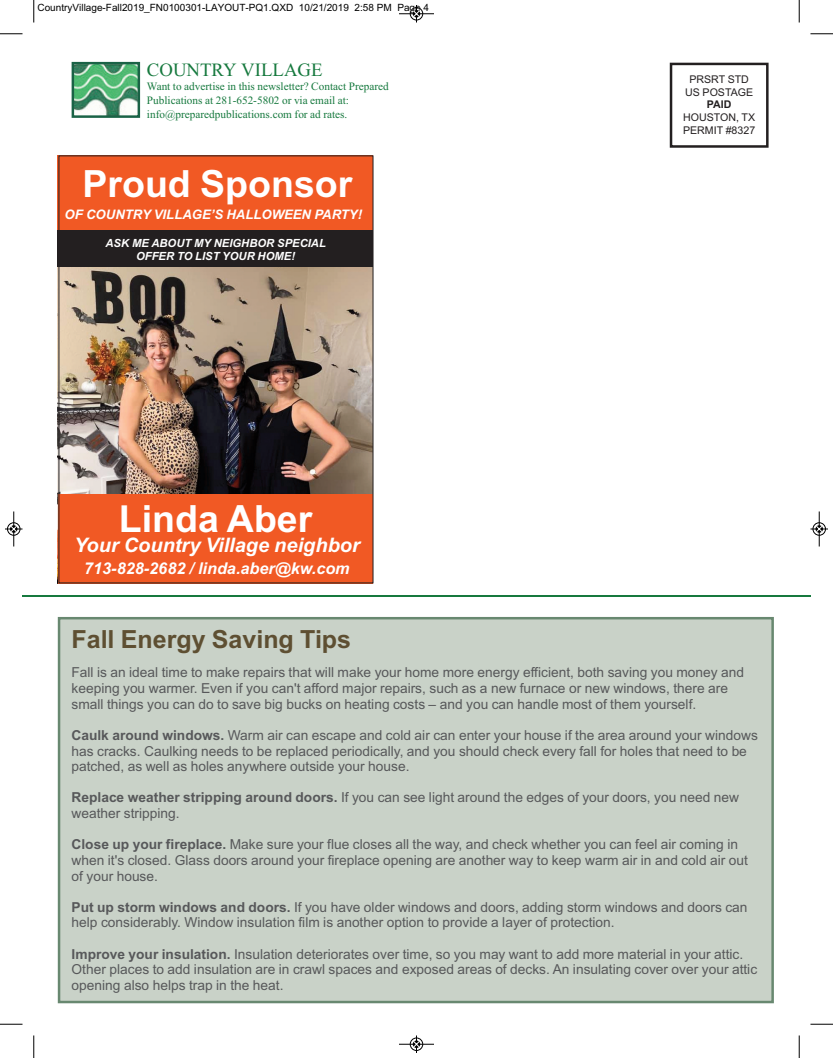
<style>
.page{position:relative;width:833px;height:1058px;background:#fff}
.page>*{position:absolute;margin:0;border:0;box-sizing:border-box;transform-origin:0 0}
.t1{font:700 37.5px "Arial";color:#fff}
.t2{font:700 25px "Arial";color:#5e4f32}
.t3{font:italic 700 20px "Arial";color:#fff}
.t4{font:18.75px "Times New Roman";color:#16793e}
.t5{font:italic 700 16.25px "Arial";color:#fff}
.t6{font:13.75px/15.6px "Arial";color:#57585a}
.t7{font:italic 700 13.12px "Arial";color:#fff}
.t8{font:11.25px/13.8px "Times New Roman";color:#16793e}
.t9{font:italic 700 11.25px/13.5px "Arial";color:#fff;text-align:center}
.t10{font:10.62px/12.8px "Arial";color:#231f20;text-align:center}
.t11{font:700 10.62px "Arial";color:#231f20}
.t12{font:10px "Arial";color:#000}
.s1{font-weight:700}
</style>
<div class="page">
<div style="left:669px;top:63px;width:99px;height:85px;border:2px solid #231f20"></div>
<hr style="left:22px;top:595px;width:788px;height:1px;background:#16793e">
<img style="left:75px;top:65px;width:62px;height:50px">
<div style="left:72px;top:62px;width:68px;height:56px;border:2px solid #1a6346"></div>
<div style="left:60px;top:619px;width:711px;height:381px;background:#c9d2c8"></div>
<div style="left:58px;top:617px;width:715px;height:386px;border:2px solid #688870"></div>
<img style="left:58px;top:266px;width:313px;height:228px">
<div style="left:58px;top:155px;width:315px;height:97px;background:#f15924"></div>
<div style="left:58px;top:230px;width:315px;height:36px;background:#231f20"></div>
<div style="left:58px;top:494px;width:314px;height:89px;background:#f15924"></div>
<svg style="left:33px;top:0;width:2px;height:22px"></svg>
<svg style="left:0;top:33px;width:22px;height:2px"></svg>
<svg style="left:798px;top:0;width:2px;height:22px"></svg>
<svg style="left:810px;top:33px;width:22px;height:2px"></svg>
<svg style="left:33px;top:1035px;width:2px;height:23px"></svg>
<svg style="left:0;top:1023px;width:22px;height:2px"></svg>
<svg style="left:798px;top:1035px;width:2px;height:23px"></svg>
<svg style="left:810px;top:1023px;width:22px;height:2px"></svg>
<hr style="left:399px;top:14px;width:35px;height:1px;background:#000">
<div style="left:410px;top:7px;width:13px;height:13px;border:1px solid #000;border-radius:50%"></div>
<svg style="left:413px;top:5px;width:6px;height:17px"></svg>
<hr style="left:399px;top:1044px;width:35px;height:1px;background:#000">
<div style="left:410px;top:1037px;width:13px;height:13px;border:1px solid #000;border-radius:50%"></div>
<svg style="left:413px;top:1035px;width:6px;height:17px"></svg>
<hr style="left:14px;top:511px;width:1px;height:35px;background:#000">
<div style="left:7px;top:522px;width:13px;height:13px;border:1px solid #000;border-radius:50%"></div>
<svg style="left:5px;top:526px;width:17px;height:6px"></svg>
<hr style="left:819px;top:511px;width:1px;height:35px;background:#000">
<div style="left:812px;top:522px;width:13px;height:13px;border:1px solid #000;border-radius:50%"></div>
<svg style="left:810px;top:526px;width:18px;height:6px"></svg>
<p class="t12" style="left:38px;top:2px;width:393px">CountryVillage-Fall2019_FN0100301-LAYOUT-PQ1.QXD 10/21/2019 2:58 PM Page 4</p>
<h3 class="t4" style="left:147px;top:59px;width:177px">COUNTRY VILLAGE</h3>
<p class="t8" style="left:147px;top:79px;width:243px">Want to advertise in this newsletter? Contact Prepared<br>Publications at 281-652-5802 or via email at: info@preparedpublications.com for ad rates.</p>
<p class="t10" style="left:685px;top:73px;width:69px">PRSRT STD<br>US POSTAGE</p>
<p class="t11" style="left:706px;top:99px;width:26px">PAID</p>
<p class="t10" style="left:683px;top:111px;width:74px;text-align:left">HOUSTON, TX<br>PERMIT #8327</p>
<h1 class="t1" style="left:82px;top:162px;width:271px">Proud Sponsor</h1>
<p class="t7" style="left:65px;top:207px;width:299px">OF COUNTRY VILLAGE’S HALLOWEEN PARTY!</p>
<p class="t9" style="left:105px;top:236px;width:222px">ASK ME ABOUT MY NEIGHBOR SPECIAL<br>OFFER TO LIST YOUR HOME!</p>
<h1 class="t1" style="left:119px;top:497px;width:195px">Linda Aber</h1>
<p class="t5" style="left:84px;top:558px;width:267px">713-828-2682 / linda.aber@kw.com</p>
<h3 class="t3" style="left:74px;top:534px;width:287px">Your Country Village neighbor</h3>
<h2 class="t2" style="left:71px;top:625px;width:281px">Fall Energy Saving Tips</h2>
<p class="t6" style="left:71px;top:664px;width:674px">Fall is an ideal time to make repairs that will make your home more energy efficient, both saving you money and keeping you warmer. Even if you can't afford major repairs, such as a new furnace or new windows, there are small things you can do to save big bucks on heating costs – and you can handle most of them yourself.</p>
<p class="t6" style="left:71px;top:727px;width:688px"><span class="s1">Caulk around windows.</span> Warm air can escape and cold air can enter your house if the area around your windows has cracks. Caulking needs to be replaced periodically, and you should check every fall for holes that need to be patched, as well as holes anywhere outside your house.</p>
<p class="t6" style="left:71px;top:789px;width:669px"><span class="s1">Replace weather stripping around doors.</span> If you can see light around the edges of your doors, you need new weather stripping.</p>
<p class="t6" style="left:72px;top:836px;width:678px"><span class="s1">Close up your fireplace.</span> Make sure your flue closes all the way, and check whether you can feel air coming in when it's closed. Glass doors around your fireplace opening are another way to keep warm air in and cold air out of your house.</p>
<p class="t6" style="left:72px;top:899px;width:677px"><span class="s1">Put up storm windows and doors.</span> If you have older windows and doors, adding storm windows and doors can help considerably. Window insulation film is another option to provide a layer of protection.</p>
<p class="t6" style="left:72px;top:946px;width:687px"><span class="s1">Improve your insulation.</span> Insulation deteriorates over time, so you may want to add more material in your attic.<br>Other places to add insulation are in crawl spaces and exposed areas of decks. An insulating cover over your attic opening also helps trap in the heat.</p>
</div>
